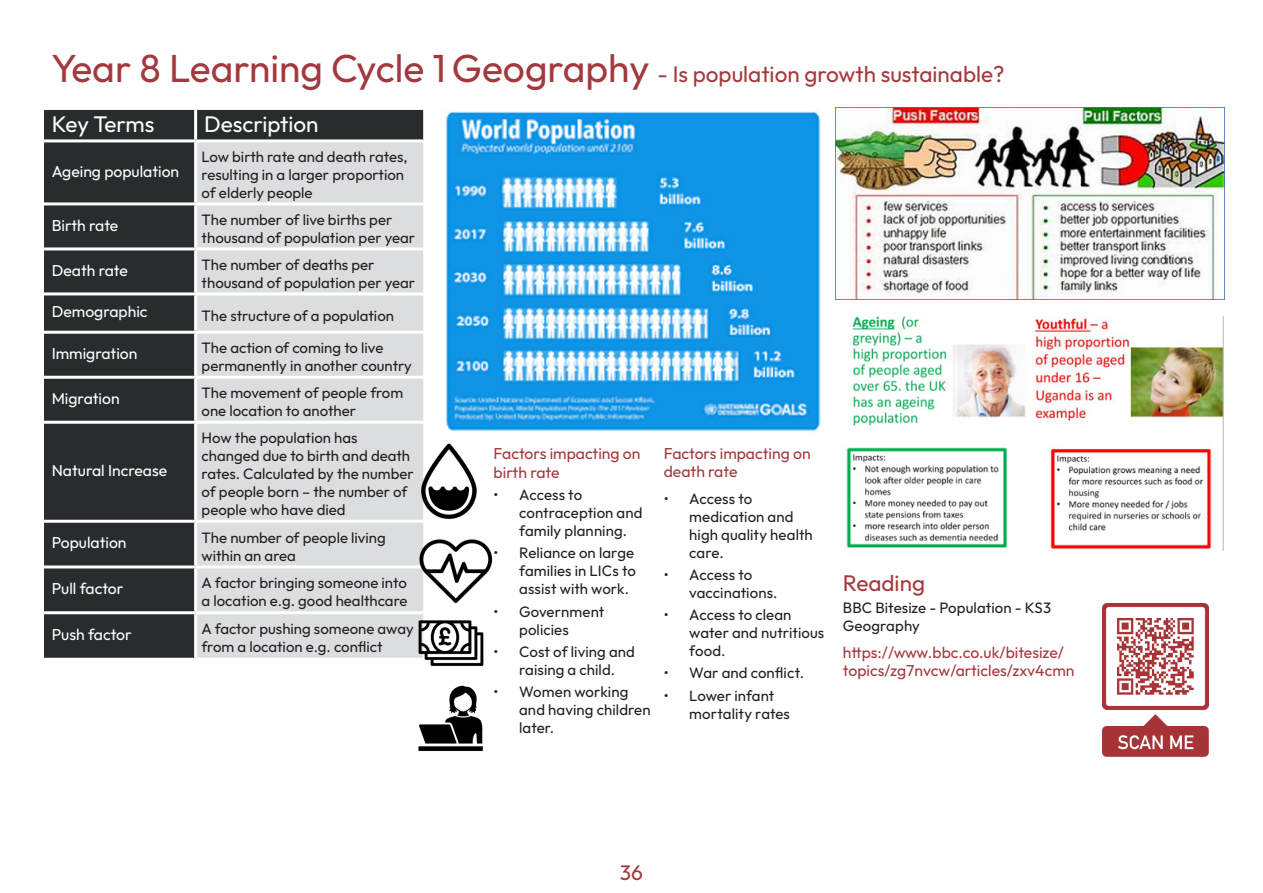
<style>
.page{position:relative;width:1263px;height:893px;background:#fff}
.page>*{position:absolute;margin:0;border:0;box-sizing:border-box;transform-origin:0 0}
.Heading_1{font:39px "Outfit";color:#a3393e}
.Contents_Heading{font:22.5px "Outfit";color:#a3393e}
.Heading_2_White{font:22.5px "Outfit";color:#fff}
.Heading_2{font:22.5px "Outfit";color:#a3393e}
.t1{font:21px "Outfit";color:#a3393e}
.Heading_2-2{font:15.75px/18px "Outfit";color:#a3393e}
.Heading_3_White{font:15.75px "Outfit";color:#fff}
.t2{font:15px/18px "Outfit";color:#231f20}
.s1{font-size:39px}
</style>
<div class="page">
<div style="left:44px;top:110px;width:379px;height:548px;background:#292c2f"></div>
<div style="left:197px;top:142px;width:226px;height:516px;background:#dbddde"></div>
<hr style="left:194px;top:110px;width:3px;height:29px;background:#fff">
<hr style="left:44px;top:139px;width:152px;height:3px;background:#fff">
<hr style="left:196px;top:139px;width:227px;height:3px;background:#fff">
<hr style="left:194px;top:142px;width:3px;height:60px;background:#fff">
<hr style="left:44px;top:202px;width:152px;height:3px;background:#fff">
<hr style="left:196px;top:202px;width:227px;height:3px;background:#fff">
<hr style="left:194px;top:205px;width:3px;height:42px;background:#fff">
<hr style="left:44px;top:247px;width:152px;height:3px;background:#fff">
<hr style="left:196px;top:247px;width:227px;height:3px;background:#fff">
<hr style="left:194px;top:250px;width:3px;height:42px;background:#fff">
<hr style="left:44px;top:292px;width:152px;height:3px;background:#fff">
<hr style="left:196px;top:292px;width:227px;height:3px;background:#fff">
<hr style="left:194px;top:295px;width:3px;height:36px;background:#fff">
<hr style="left:44px;top:331px;width:152px;height:3px;background:#fff">
<hr style="left:196px;top:331px;width:227px;height:3px;background:#fff">
<hr style="left:194px;top:334px;width:3px;height:42px;background:#fff">
<hr style="left:44px;top:376px;width:152px;height:3px;background:#fff">
<hr style="left:196px;top:376px;width:227px;height:3px;background:#fff">
<hr style="left:194px;top:379px;width:3px;height:42px;background:#fff">
<hr style="left:44px;top:421px;width:152px;height:3px;background:#fff">
<hr style="left:196px;top:421px;width:227px;height:3px;background:#fff">
<hr style="left:194px;top:424px;width:3px;height:96px;background:#fff">
<hr style="left:44px;top:520px;width:152px;height:3px;background:#fff">
<hr style="left:196px;top:520px;width:227px;height:3px;background:#fff">
<hr style="left:194px;top:523px;width:3px;height:42px;background:#fff">
<hr style="left:44px;top:565px;width:152px;height:3px;background:#fff">
<hr style="left:196px;top:565px;width:227px;height:3px;background:#fff">
<hr style="left:194px;top:568px;width:3px;height:43px;background:#fff">
<hr style="left:44px;top:611px;width:152px;height:3px;background:#fff">
<hr style="left:196px;top:611px;width:227px;height:3px;background:#fff">
<hr style="left:194px;top:614px;width:3px;height:44px;background:#fff">
<img style="left:846px;top:317px;width:377px;height:233px">
<img style="left:410px;top:443px;width:83px;height:308px">
<img style="left:836px;top:108px;width:389px;height:192px">
<img style="left:446px;top:110px;width:375px;height:321px">
<img style="left:1103px;top:603px;width:106px;height:153px">
<p class="Heading_1" style="left:51px;top:46px;width:396px">Year 8 Learning Cycle 1</p>
<p class="Contents_Heading" style="left:452px;top:61px;width:554px"><span class="s1">Geography</span> - Is population growth sustainable?</p>
<p class="Heading_2_White" style="left:52px;top:112px;width:104px">Key Terms</p>
<p class="Heading_2_White" style="left:204px;top:112px;width:116px">Description</p>
<p class="Heading_3_White" style="left:52px;top:162px;width:129px">Ageing population</p>
<p class="t2" style="left:202px;top:148px;width:208px">Low birth rate and death rates, resulting in a larger proportion of elderly people</p>
<p class="Heading_3_White" style="left:52px;top:216px;width:68px">Birth rate</p>
<p class="t2" style="left:202px;top:211px;width:215px">The number of live births per thousand of population per year</p>
<p class="Heading_3_White" style="left:52px;top:261px;width:78px">Death rate</p>
<p class="t2" style="left:202px;top:256px;width:215px">The number of deaths per thousand of population per year</p>
<p class="Heading_3_White" style="left:52px;top:303px;width:97px">Demographic</p>
<p class="t2" style="left:202px;top:306px;width:194px">The structure of a population</p>
<p class="Heading_3_White" style="left:52px;top:345px;width:87px">Immigration</p>
<p class="t2" style="left:202px;top:339px;width:212px">The action of coming to live permanently in another country</p>
<p class="Heading_3_White" style="left:52px;top:390px;width:69px">Migration</p>
<p class="t2" style="left:202px;top:384px;width:203px">The movement of people from one location to another</p>
<p class="Heading_3_White" style="left:52px;top:462px;width:117px">Natural Increase</p>
<p class="t2" style="left:202px;top:429px;width:214px">How the population has changed due to birth and death rates. Calculated by the number of people born – the number of people who have died</p>
<p class="Heading_3_White" style="left:52px;top:534px;width:76px">Population</p>
<p class="t2" style="left:202px;top:528px;width:186px">The number of people living within an area</p>
<p class="Heading_3_White" style="left:52px;top:580px;width:73px">Pull factor</p>
<p class="t2" style="left:202px;top:574px;width:207px">A factor bringing someone into a location e.g. good healthcare</p>
<p class="Heading_3_White" style="left:52px;top:625px;width:82px">Push factor</p>
<p class="t2" style="left:202px;top:620px;width:214px">A factor pushing someone away from a location e.g. conflict</p>
<p class="Heading_2-2" style="left:494px;top:444px;width:148px;line-height:18.9px">Factors impacting on birth rate</p>
<p class="t2" style="left:519px;top:486px;width:125px;text-indent:-26px">• Access to contraception and family planning.</p>
<p class="t2" style="left:519px;top:544px;width:118px;text-align:justify;text-indent:-26px">• Reliance on large families in LICs to assist with work.</p>
<p class="t2" style="left:519px;top:602px;width:87px;text-indent:-26px">• Government policies</p>
<p class="t2" style="left:494px;top:643px;width:143px;text-align:center">• Cost of living and raising a child.</p>
<p class="t2" style="left:519px;top:683px;width:133px;text-indent:-26px">• Women working and having children later.</p>
<p class="Heading_2-2" style="left:664px;top:444px;width:148px">Factors impacting on death rate</p>
<p class="t2" style="left:689px;top:489px;width:125px;text-indent:-26px">• Access to medication and high quality health care.</p>
<p class="t2" style="left:689px;top:565px;width:90px;text-indent:-26px">• Access to vaccinations.</p>
<p class="t2" style="left:689px;top:606px;width:137px;text-indent:-26px">• Access to clean water and nutritious food.</p>
<p class="t2" style="left:664px;top:664px;width:142px">• War and conflict.</p>
<p class="t2" style="left:689px;top:686px;width:102px;text-indent:-26px">• Lower infant mortality rates</p>
<p class="Heading_2" style="left:843px;top:570px;width:84px">Reading</p>
<p class="t2" style="left:843px;top:599px;width:210px">BBC Bitesize - Population - KS3<br>Geography</p>
<p class="Heading_2-2" style="left:843px;top:643px;width:233px">https://www.bbc.co.uk/bitesize/ topics/zg7nvcw/articles/zxv4cmn</p>
<h3 class="t1" style="left:620px;top:861px;width:25px">36</h3>
</div>
